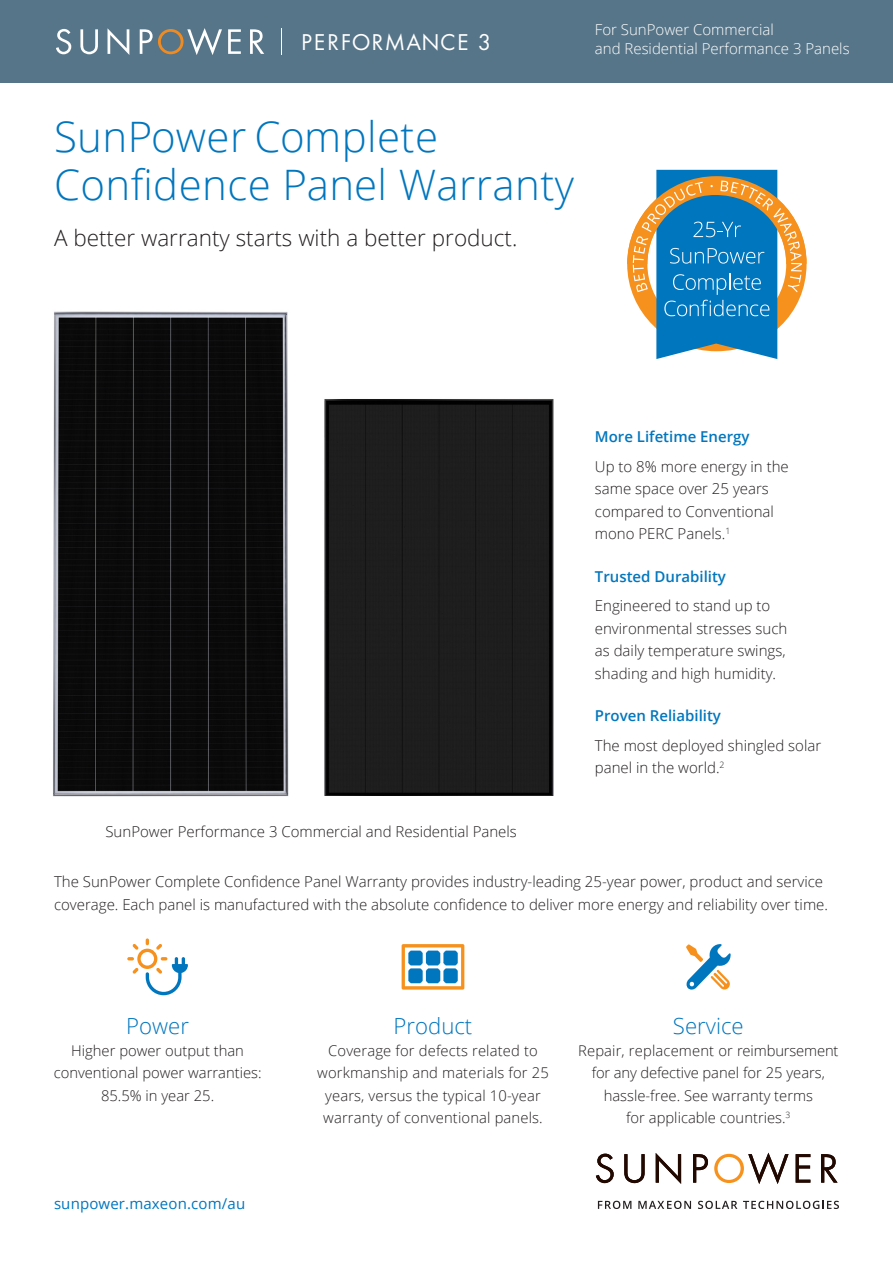
<style>
.page{position:relative;width:893px;height:1263px;background:#fff}
.page>*{position:absolute;margin:0;border:0;box-sizing:border-box;transform-origin:0 0}
.t1{font:300 42px/48px "Open Sans";letter-spacing:.01em;color:#0076be}
.t2{font:23.7px "Futura PT";letter-spacing:.05em;color:#fff}
.t3{font:300 22.5px "Open Sans";color:#231f20}
.t4{font:300 22.2px "Open Sans";color:#0076be}
.t5{font:300 15px/22.5px "Open Sans";color:#231f20}
.t6{font:300 15px/18.8px "Open Sans";color:#fff}
.t7{font:600 15px "Open Sans";color:#0076be}
.t8{font:15px "Open Sans";letter-spacing:.01em;color:#0076be}
.t9{font:300 14.85px/22.2px "Open Sans";color:#231f20;text-align:center}
</style>
<div class="page">
<div style="left:0;top:0;width:893px;height:83px;background:#577588"></div>
<svg style="left:627px;top:170px;width:180px;height:189px"></svg>
<img style="left:324px;top:399px;width:230px;height:396px">
<img style="left:53px;top:311px;width:236px;height:486px">
<svg style="left:281px;top:28px;width:1px;height:27px"></svg>
<svg style="left:56px;top:29px;width:15px;height:25px"></svg>
<svg style="left:80px;top:29px;width:18px;height:25px"></svg>
<svg style="left:108px;top:29px;width:21px;height:26px"></svg>
<svg style="left:228px;top:29px;width:13px;height:25px"></svg>
<svg style="left:250px;top:29px;width:14px;height:25px"></svg>
<svg style="left:140px;top:28px;width:82px;height:27px"></svg>
<svg style="left:686px;top:944px;width:45px;height:46px"></svg>
<svg style="left:402px;top:944px;width:62px;height:45px"></svg>
<svg style="left:127px;top:938px;width:61px;height:57px"></svg>
<svg style="left:598px;top:1201px;width:33px;height:8px"></svg>
<svg style="left:638px;top:1201px;width:53px;height:8px"></svg>
<svg style="left:698px;top:1201px;width:39px;height:8px"></svg>
<svg style="left:743px;top:1201px;width:96px;height:8px"></svg>
<svg style="left:596px;top:1154px;width:18px;height:29px"></svg>
<svg style="left:624px;top:1154px;width:21px;height:29px"></svg>
<svg style="left:656px;top:1153px;width:25px;height:31px"></svg>
<svg style="left:693px;top:1154px;width:15px;height:28px"></svg>
<svg style="left:796px;top:1154px;width:14px;height:28px"></svg>
<svg style="left:821px;top:1154px;width:16px;height:28px"></svg>
<svg style="left:714px;top:1153px;width:74px;height:31px"></svg>
<p class="t2" style="left:301px;top:28px;width:192px">PERFORMANCE 3</p>
<p class="t6" style="left:595px;top:20px;width:256px">For SunPower Commercial<br>and Residential Performance 3 Panels</p>
<p class="t1" style="left:54px;top:112px;width:522px">SunPower Complete<br>Confidence Panel Warranty</p>
<p class="t3" style="left:54px;top:222px;width:465px">A better warranty starts with a better product.</p>
<p class="t5" style="left:105px;top:820px;width:413px">SunPower Performance 3 Commercial and Residential Panels</p>
<p class="t7" style="left:595px;top:426px;width:156px">More Lifetime Energy</p>
<p class="t5" style="left:595px;top:454px;width:195px">Up to 8% more energy in the same space over 25 years compared to Conventional mono PERC Panels.<sup>1</sup></p>
<p class="t7" style="left:595px;top:566px;width:133px">Trusted Durability</p>
<p class="t5" style="left:595px;top:594px;width:194px">Engineered to stand up to environmental stresses such as daily temperature swings, shading and high humidity.</p>
<p class="t7" style="left:595px;top:705px;width:128px">Proven Reliability</p>
<p class="t5" style="left:595px;top:733px;width:228px">The most deployed shingled solar panel in the world.<sup>2</sup></p>
<p class="t5" style="left:54px;top:870px;width:775px">The SunPower Complete Confidence Panel Warranty provides industry-leading 25-year power, product and service coverage. Each panel is manufactured with the absolute confidence to deliver more energy and reliability over time.</p>
<p class="t4" style="left:126px;top:1011px;width:64px">Power</p>
<p class="t9" style="left:71px;top:1039px;width:174px">Higher power output than</p>
<p class="t9" style="left:54px;top:1061px;width:209px">conventional power warranties:<br>85.5% in year 25.</p>
<p class="t8" style="left:54px;top:1193px;width:193px">sunpower.maxeon.com/au</p>
<p class="t4" style="left:394px;top:1011px;width:80px">Product</p>
<p class="t9" style="left:328px;top:1039px;width:211px">Coverage for defects related to</p>
<p class="t9" style="left:317px;top:1061px;width:233px">workmanship and materials for 25</p>
<p class="t9" style="left:325px;top:1084px;width:217px">years, versus the typical 10-year</p>
<p class="t9" style="left:323px;top:1106px;width:221px">warranty of conventional panels.</p>
<p class="t4" style="left:673px;top:1011px;width:72px">Service</p>
<p class="t9" style="left:578px;top:1039px;width:262px">Repair, replacement or reimbursement for any defective panel for 25 years, hassle-free. See warranty terms</p>
<p class="t9" style="left:626px;top:1106px;width:166px">for applicable countries.<sup>3</sup></p>
</div>
